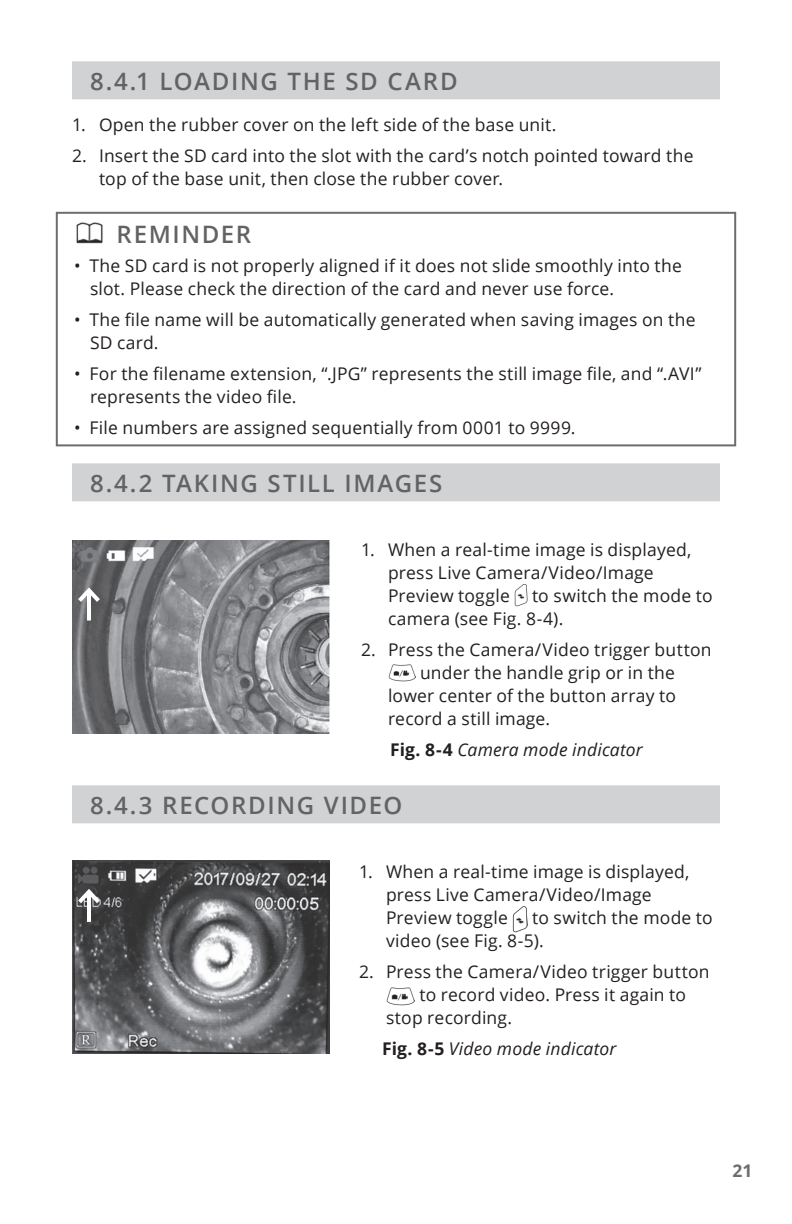
<style>
.page{position:relative;width:792px;height:1224px;background:#fff}
.page>*{position:absolute;margin:0;border:0;box-sizing:border-box;transform-origin:0 0}
.h3_subb_line{font:600 24px "Open Sans";letter-spacing:.065em;color:#636366}
.h4-_no_after{font:600 24px "Open Sans";letter-spacing:.065em;color:#636366}
.t1{font:17.6px/23px "Open Sans";letter-spacing:.01em;color:#231f20}
.Body{font:italic 17.6px "Open Sans";letter-spacing:.01em;color:#231f20}
.t2{font:700 17.6px "Open Sans";color:#6c6d70}
.s1{font-weight:700;font-style:normal}
</style>
<div class="page">
<div style="left:72px;top:61px;width:648px;height:38px;background:#d1d2d4"></div>
<div style="left:72px;top:463px;width:648px;height:38px;background:#d1d2d4"></div>
<div style="left:72px;top:785px;width:648px;height:38px;background:#d1d2d4"></div>
<img style="left:76px;top:222px;width:27px;height:21px">
<img style="left:515px;top:584px;width:12px;height:22px">
<img style="left:388px;top:664px;width:27px;height:18px">
<img style="left:513px;top:906px;width:15px;height:26px">
<img style="left:386px;top:987px;width:29px;height:18px">
<div style="left:56px;top:212px;width:680px;height:234px;border:2px solid #6c6d70"></div>
<img style="left:72px;top:540px;width:257px;height:193px">
<img style="left:72px;top:860px;width:257px;height:193px">
<hr style="left:87px;top:590px;width:4px;height:31px;background:#fff">
<svg style="left:74px;top:585px;width:30px;height:21px"></svg>
<hr style="left:87px;top:892px;width:4px;height:30px;background:#fff">
<svg style="left:74px;top:886px;width:30px;height:22px"></svg>
<p class="h3_subb_line" style="left:90px;top:65px;width:369px">8.4.1 LOADING THE SD CARD</p>
<p class="t1" style="left:72px;top:113px;width:486px">1. Open the rubber cover on the left side of the base unit.</p>
<p class="t1" style="left:99px;top:144px;width:596px;text-indent:-27px">2. Insert the SD card into the slot with the card’s notch pointed toward the top of the base unit, then close the rubber cover.</p>
<p class="h4-_no_after" style="left:117px;top:218px;width:136px">REMINDER</p>
<p class="t1" style="left:90px;top:254px;width:593px;text-indent:-16px">• The SD card is not properly aligned if it does not slide smoothly into the slot. Please check the direction of the card and never use force.</p>
<p class="t1" style="left:90px;top:308px;width:607px;text-indent:-16px">• The file name will be automatically generated when saving images on the<br>SD card.</p>
<p class="t1" style="left:90px;top:362px;width:613px;text-indent:-16px">• For the filename extension, “.JPG” represents the still image file, and “.AVI” represents the video file.</p>
<p class="t1" style="left:74px;top:416px;width:503px">• File numbers are assigned sequentially from 0001 to 9999.</p>
<p class="h3_subb_line" style="left:90px;top:467px;width:354px">8.4.2 TAKING STILL IMAGES</p>
<p class="t1" style="left:388px;top:538px;width:305px;text-indent:-27px">1. When a real-time image is displayed, press Live Camera/Video/Image<br>Preview toggle</p>
<p class="t1" style="left:388px;top:584px;width:326px;text-indent:144px">to switch the mode to camera (see Fig. 8-4).</p>
<p class="t1" style="left:361px;top:638px;width:352px">2. Press the Camera/Video trigger button</p>
<p class="t1" style="left:420px;top:661px;width:256px">under the handle grip or in the</p>
<p class="t1" style="left:388px;top:684px;width:289px">lower center of the button array to</p>
<p class="t1" style="left:388px;top:707px;width:164px">record a still image.</p>
<p class="Body" style="left:390px;top:738px;width:254px"><span class="s1">Fig. 8-4</span> Camera mode indicator</p>
<p class="h3_subb_line" style="left:90px;top:789px;width:314px">8.4.3 RECORDING VIDEO</p>
<p class="t1" style="left:386px;top:860px;width:305px;text-indent:-27px">1. When a real-time image is displayed, press Live Camera/Video/Image<br>Preview toggle</p>
<p class="t1" style="left:386px;top:906px;width:328px;text-indent:146px">to switch the mode to video (see Fig. 8-5).</p>
<p class="t1" style="left:359px;top:960px;width:352px">2. Press the Camera/Video trigger button</p>
<p class="t1" style="left:419px;top:983px;width:268px">to record video. Press it again to</p>
<p class="t1" style="left:386px;top:1006px;width:128px">stop recording.</p>
<p class="Body" style="left:382px;top:1037px;width:236px"><span class="s1">Fig. 8-5</span> Video mode indicator</p>
<p class="t2" style="left:732px;top:1159px;width:22px">21</p>
</div>
